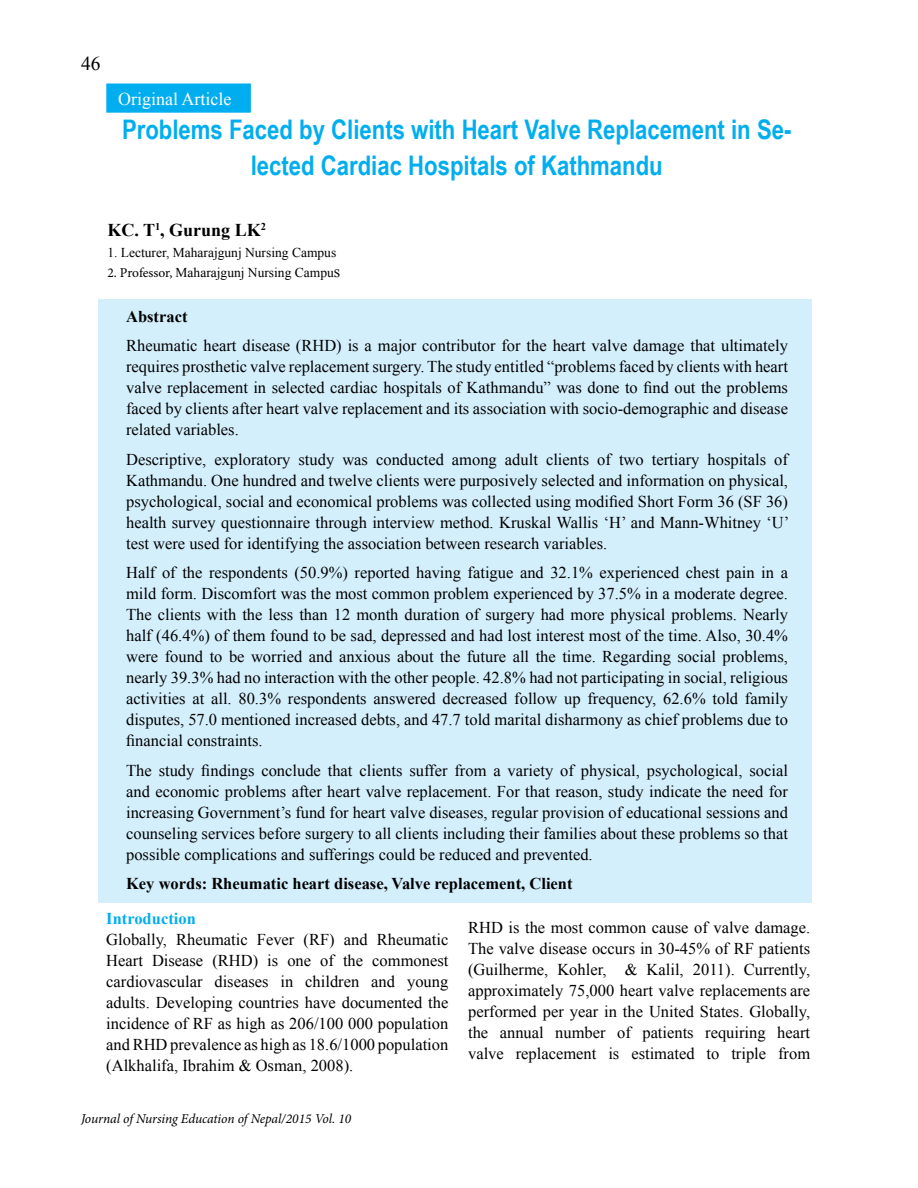
<style>
.page{position:relative;width:918px;height:1188px;background:#fff}
.page>*{position:absolute;margin:0;border:0;box-sizing:border-box;transform-origin:0 0}
.t1{font:700 27px/36px "Arial Narrow";color:#00aeef;text-align:center}
.t2{font:19.5px "Times New Roman";color:#000}
.t3{font:700 18px "Times New Roman";color:#000}
.t4{font:18px "Times New Roman";color:#fff}
.t5{font:16.5px/21px "Times New Roman";color:#000;text-align:justify}
.t6{font:700 16.5px "Times New Roman";color:#000}
.t7{font:700 16.5px "Times New Roman";color:#00aeef}
.t8{font:13.5px "Times New Roman";color:#000}
.t9{font:italic 13.5px "Minion Pro";letter-spacing:-.01em;color:#000}
.s1{font-family:"Minion Pro"}
.s2{font-size:16.5px}
</style>
<div class="page">
<div style="left:98px;top:299px;width:714px;height:604px;background:#d4effc"></div>
<div style="left:106px;top:84px;width:145px;height:29px;background:#00aeef;border:2px solid #00aeef"></div>
<p class="t2" style="left:81px;top:50px;width:21px">46</p>
<p class="t4" style="left:118px;top:87px;width:115px">Original Article</p>
<h1 class="t1" style="left:122px;top:110px;width:671px">Problems Faced by Clients with Heart Valve Replacement in Se&shy;lected Cardiac Hospitals of Kathmandu</h1>
<p class="t3" style="left:107px;top:217px;width:160px">KC. T<sup>1</sup>, Gurung LK<sup>2</sup></p>
<p class="t8" style="left:107px;top:243px;width:230px">1. Lecturer, Maharajgunj Nursing Campus</p>
<p class="t8" style="left:107px;top:264px;width:234px"><span class="s1">2. Professor,</span> Maharajgunj Nursing Campu<span class="s2">s</span></p>
<p class="t6" style="left:126px;top:305px;width:63px">Abstract</p>
<p class="t5" style="left:126px;top:335px;width:663px">Rheumatic heart disease (RHD) is a major contributor for the heart valve damage that ultimately requires prosthetic valve replacement surgery. The study entitled “problems faced by clients with heart valve replacement in selected cardiac hospitals of Kathmandu” was done to find out the problems faced by clients after heart valve replacement and its association with socio-demographic and disease related variables.</p>
<p class="t5" style="left:126px;top:448px;width:665px">Descriptive, exploratory study was conducted among adult clients of two tertiary hospitals of Kathmandu. One hundred and twelve clients were purposively selected and information on physical, psychological, social and economical problems was collected using modified Short Form 36 (SF 36) health survey questionnaire through interview method. Kruskal Wallis ‘H’ and Mann-Whitney ‘U’ test were used for identifying the association between research variables.</p>
<p class="t5" style="left:126px;top:562px;width:663px">Half of the respondents (50.9%) reported having fatigue and 32.1% experienced chest pain in a mild form. Discomfort was the most common problem experienced by 37.5% in a moderate degree.<br>The clients with the less than 12 month duration of surgery had more physical problems. Nearly half (46.4%) of them found to be sad, depressed and had lost interest most of the time. Also, 30.4% were found to be worried and anxious about the future all the time. Regarding social problems, nearly 39.3% had no interaction with the other people. 42.8% had not participating in social, religious activities at all. 80.3% respondents answered decreased follow up frequency, 62.6% told family disputes, 57.0 mentioned increased debts, and 47.7 told marital disharmony as chief problems due to financial constraints.</p>
<p class="t5" style="left:126px;top:759px;width:663px">The study findings conclude that clients suffer from a variety of physical, psychological, social and economic problems after heart valve replacement. For that reason, study indicate the need for increasing Government’s fund for heart valve diseases, regular provision of educational sessions and counseling services before surgery to all clients including their families about these problems so that possible complications and sufferings could be reduced and prevented.</p>
<p class="t6" style="left:126px;top:872px;width:448px">Key words: Rheumatic heart disease, Valve replacement, Client</p>
<p class="t7" style="left:106px;top:907px;width:91px">Introduction</p>
<p class="t5" style="left:106px;top:928px;width:344px">Globally, Rheumatic Fever (RF) and Rheumatic Heart Disease (RHD) is one of the commonest cardiovascular diseases in children and young adults. Developing countries have documented the incidence of RF as high as 206/100 000 population and RHD prevalence as high as 18.6/1000 population (Alkhalifa, Ibrahim &amp; Osman, 2008).</p>
<p class="t5" style="left:468px;top:917px;width:344px">RHD is the most common cause of valve damage.<br>The valve disease occurs in 30-45% of RF patients (Guilherme, Kohler, &amp; Kalil, 2011). Currently, approximately 75,000 heart valve replacements are performed per year in the United States. Globally, the annual number of patients requiring heart valve replacement is estimated to triple from</p>
<p class="t9" style="left:81px;top:1110px;width:272px">Journal of Nursing Education of Nepal/2015 Vol. 10</p>
</div>
